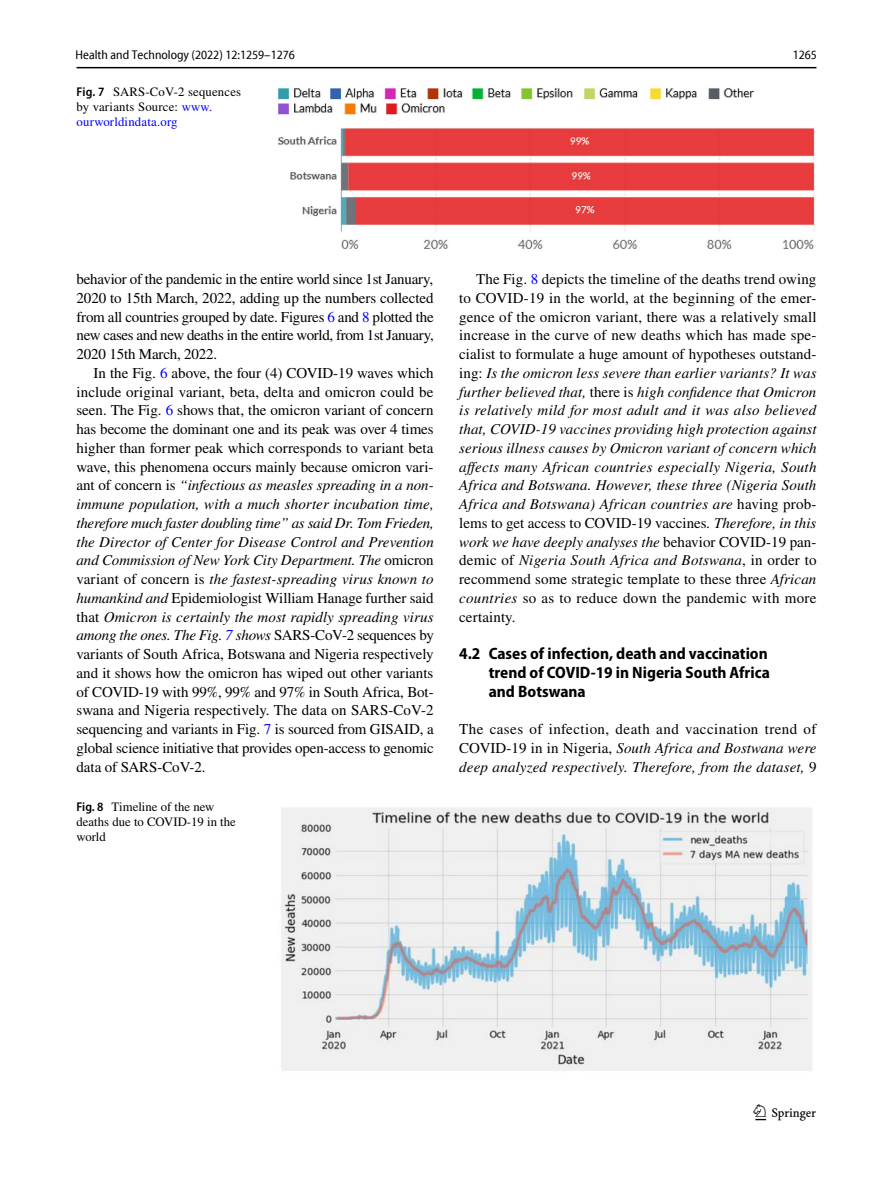
<style>
.page{position:relative;width:893px;height:1187px;background:#fff}
.page>*{position:absolute;margin:0;border:0;box-sizing:border-box;transform-origin:0 0}
.t1{font:22.5px "Springnew Regular 3";color:#000}
.t2{font:700 semi-condensed 16.5px/18.8px "Myriad Pro";color:#000}
.t3{font:15px/18.8px "STIX";letter-spacing:-.01em;color:#000;text-align:justify}
.t4{font:italic 15px/18.8px "STIX";letter-spacing:.01em;color:#000;text-align:justify}
.t5{font:12.75px/15px "STIX";letter-spacing:.01em;color:#000}
.t6{font:semi-condensed 12.75px "Myriad Pro Unic";color:#000}
.s1{font-family:"Myriad Pro";font-weight:600;font-stretch:semi-condensed}
.s2{color:#00f}
.s3{font-style:italic}
.s4{font-style:italic;color:#00f}
.s5{font-style:normal}
.s6{font-style:normal;color:#00f}
</style>
<div class="page">
<hr style="left:77px;top:67px;width:739px;height:1px;background:#000">
<img style="left:276px;top:87px;width:539px;height:162px">
<img style="left:281px;top:808px;width:531px;height:263px">
<p class="t6" style="left:76px;top:50px;width:221px">Health and Technology (2022) 12:1259–1276</p>
<p class="t6" style="left:793px;top:50px;width:26px">1265</p>
<p class="t5" style="left:77px;top:85px;width:166px"><span class="s1">Fig. 7</span> SARS-CoV-2 sequences by variants Source: <span class="s2">www. ourworldindata.org</span></p>
<p class="t3" style="left:77px;top:270px;width:359px">behavior of the pandemic in the entire world since 1st January, 2020 to 15th March, 2022, adding up the numbers collected from all countries grouped by date. Figures <span class="s2">6</span> and <span class="s2">8</span> plotted the new cases and new deaths in the entire world, from 1st January, 2020 15th March, 2022.</p>
<p class="t3" style="left:77px;top:364px;width:359px;text-indent:17px">In the Fig. <span class="s2">6</span> above, the four (4) COVID-19 waves which include original variant, beta, delta and omicron could be seen. The Fig. <span class="s2">6</span> shows that, the omicron variant of concern has become the dominant one and its peak was over 4 times higher than former peak which corresponds to variant beta wave, this phenomena occurs mainly because omicron vari&shy;ant of concern is <span class="s3">“infectious as measles spreading in a non&shy;immune population, with a much shorter incubation time, therefore much faster doubling time” as said Dr. Tom Frieden, the Director of Center for Disease Control and Prevention and Commission of New York City Department. The</span> omicron variant of concern is <span class="s3">the fastest-spreading virus known to humankind and</span> Epidemiologist William Hanage further said that <span class="s3">Omicron is certainly the most rapidly spreading virus among the ones. The Fig.</span> <span class="s4">7</span> <span class="s3">shows</span> SARS-CoV-2 sequences by variants of South Africa, Botswana and Nigeria respectively and it shows how the omicron has wiped out other variants of COVID-19 with 99%, 99% and 97% in South Africa, Bot&shy;swana and Nigeria respectively. The data on SARS-CoV-2 sequencing and variants in Fig. <span class="s2">7</span> is sourced from GISAID, a global science initiative that provides open-access to genomic data of SARS-CoV-2.</p>
<p class="t5" style="left:77px;top:799px;width:161px"><span class="s1">Fig. 8</span> Timeline of the new deaths due to COVID-19 in the world</p>
<p class="t4" style="left:459px;top:269px;width:359px;text-indent:17px"><span class="s5">The Fig.</span> <span class="s6">8</span> <span class="s5">depicts the timeline of the deaths trend owing to COVID-19 in the world, at the beginning of the emer&shy;gence of the omicron variant, there was a relatively small increase in the curve of new deaths which has made spe&shy;cialist to formulate a huge amount of hypotheses outstand&shy;ing:</span> Is the omicron less severe than earlier variants? It was further believed that, <span class="s5">there is</span> high confidence that Omicron is relatively mild for most adult and it was also believed that, COVID-19 vaccines providing high protection against serious illness causes by Omicron variant of concern which affects many African countries especially Nigeria, South Africa and Botswana. However, these three (Nigeria South Africa and Botswana) African countries are <span class="s5">having prob&shy;lems to get access to COVID-19 vaccines</span>. Therefore, in this work we have deeply analyses the <span class="s5">behavior COVID-19 pan&shy;demic of</span> Nigeria South Africa and Botswana<span class="s5">, in order to recommend some strategic template to these three</span> African countries <span class="s5">so as to reduce down the pandemic with more certainty.</span></p>
<p class="t2" style="left:489px;top:644px;width:283px;text-indent:-29px">4.2 Cases of infection, death and vaccination trend of COVID‑19 in Nigeria South Africa and Botswana</p>
<p class="t4" style="left:459px;top:719px;width:359px"><span class="s5">The cases of infection, death and vaccination trend of COVID-19 in in Nigeria,</span> South Africa and Bostwana were deep analyzed respectively. Therefore, from the dataset, <span class="s5">9</span></p>
<h1 class="t1" style="left:755px;top:1104px;width:62px">1 3</h1>
</div>
